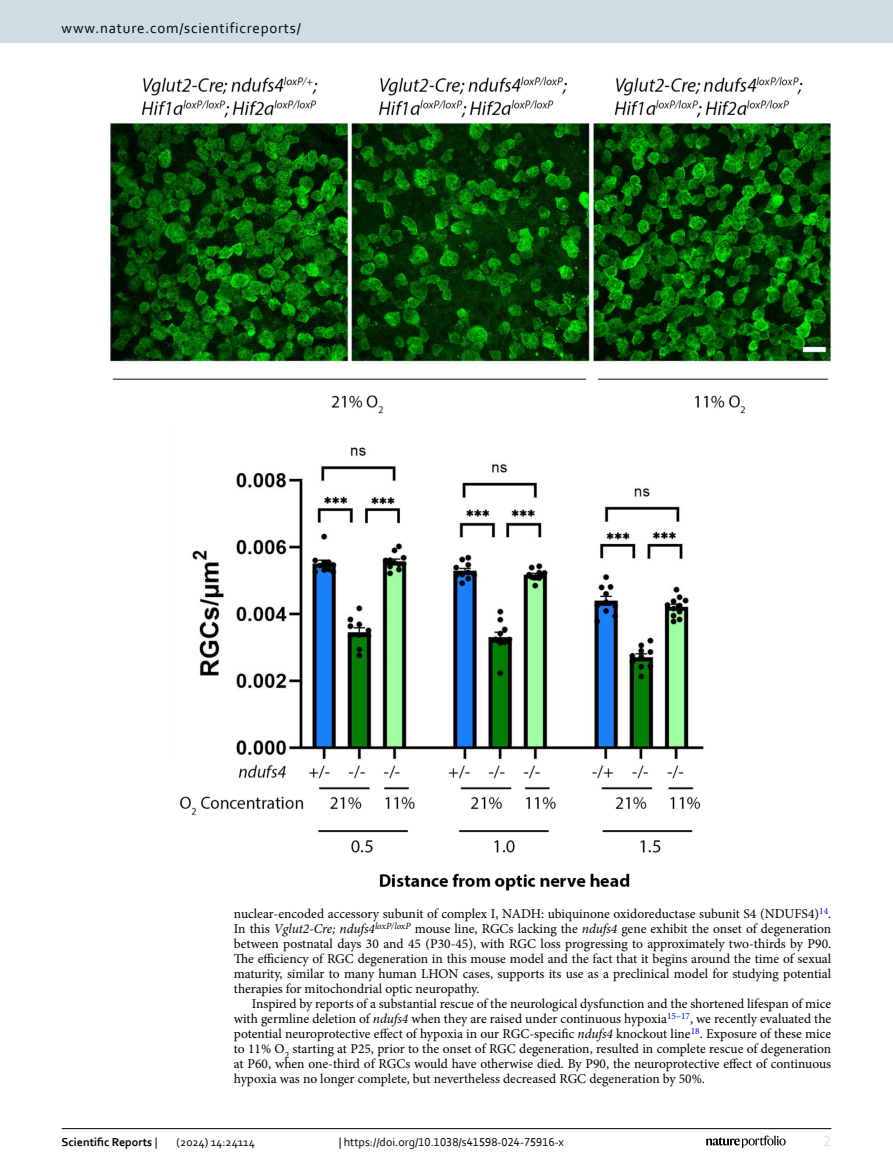
<style>
.page{position:relative;width:893px;height:1174px;background:#fff}
.page>*{position:absolute;margin:0;border:0;box-sizing:border-box;transform-origin:0 0}
.t1{font:15px "Corbel";letter-spacing:.05em;color:#000}
.t2{font:15px "Corbel";color:#d9e4eb}
.Body_Text_Indent{font:13.5px/15px "Minion Pro";color:#000;text-align:justify}
.t3{font:12px "Corbel";color:#000}
.t4{font:700 12px "Corbel";color:#000}
.s1{font-style:italic}
.s2{font-weight:400}
</style>
<div class="page">
<img style="left:110px;top:76px;width:721px;height:814px">
<hr style="left:62px;top:1128px;width:769px;height:1px;background:#000">
<svg style="left:706px;top:1135px;width:80px;height:12px"></svg>
<div style="left:0;top:0;width:893px;height:43px;background:#cedde4"></div>
<p class="t1" style="left:62px;top:18px;width:241px">www.nature.com/scientificreports/</p>
<p class="Body_Text_Indent" style="left:234px;top:906px;width:599px">nuclear-encoded accessory subunit of complex I, NADH: ubiquinone oxidoreductase subunit S4 (NDUFS4)<sup>14</sup>.<br>In this <span class="s1">Vglut2-Cre; ndufs4</span><sup>loxP/loxP</sup> mouse line, RGCs lacking the <span class="s1">ndufs4</span> gene exhibit the onset of degeneration between postnatal days 30 and 45 (P30-45), with RGC loss progressing to approximately two-thirds by P90.<br>The efficiency of RGC degeneration in this mouse model and the fact that it begins around the time of sexual maturity, similar to many human LHON cases, supports its use as a preclinical model for studying potential therapies for mitochondrial optic neuropathy.</p>
<p class="Body_Text_Indent" style="left:234px;top:996px;width:599px;text-indent:18px">Inspired by reports of a substantial rescue of the neurological dysfunction and the shortened lifespan of mice with germline deletion of <span class="s1">ndufs4</span> when they are raised under continuous hypoxia<sup>15</sup><sup>–</sup><sup>17</sup>, we recently evaluated the potential neuroprotective effect of hypoxia in our RGC-specific <span class="s1">ndufs4</span> knockout line<sup>18</sup>. Exposure of these mice to 11% O<sub>2</sub> starting at P25, prior to the onset of RGC degeneration, resulted in complete rescue of degeneration at P60, when one-third of RGCs would have otherwise died. By P90, the neuroprotective effect of continuous hypoxia was no longer complete, but nevertheless decreased RGC degeneration by 50%.</p>
<p class="t4" style="left:62px;top:1134px;width:97px">Scientific Reports <span class="s2">|</span></p>
<p class="t3" style="left:177px;top:1134px;width:80px">(2024) 14:24114</p>
<p class="t3" style="left:339px;top:1134px;width:227px">| https://doi.org/10.1038/s41598-024-75916-x</p>
<p class="t2" style="left:824px;top:1132px;width:9px">2</p>
</div>
